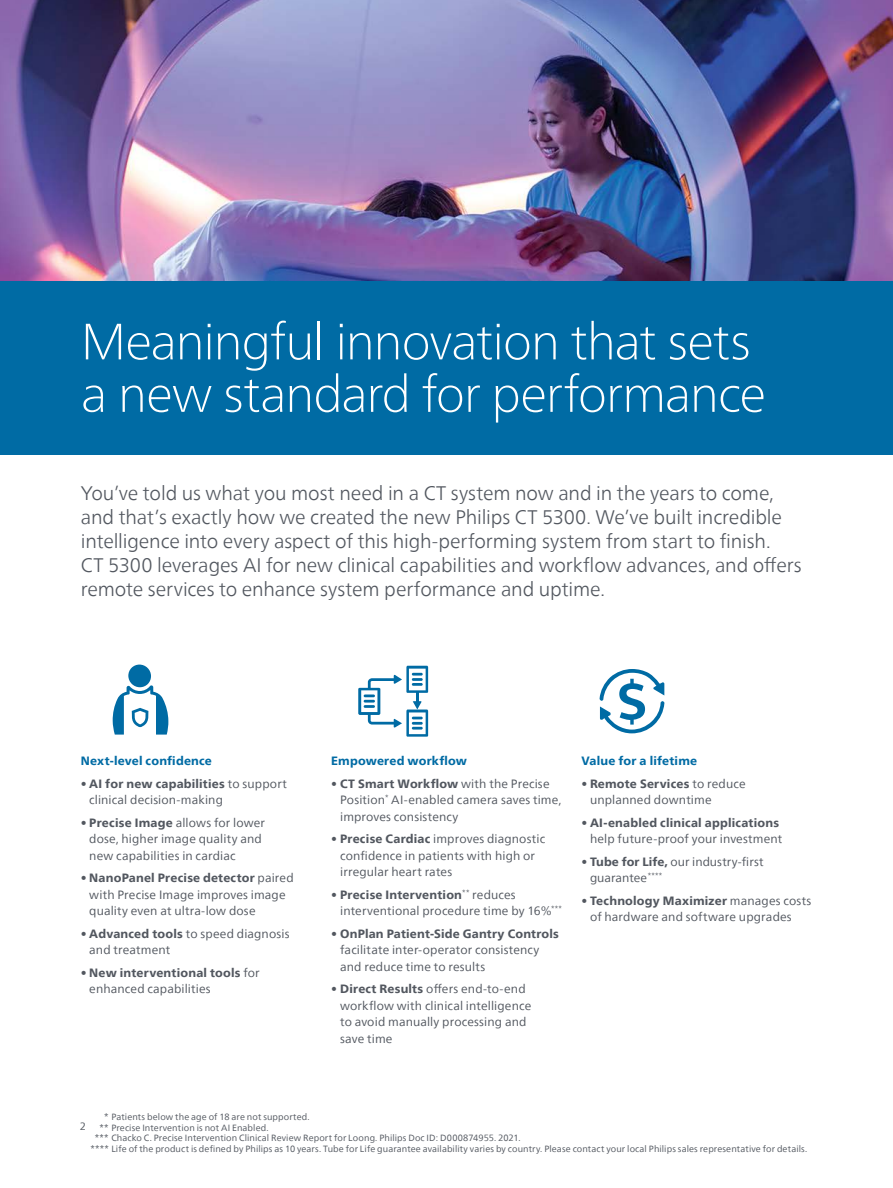
<style>
.page{position:relative;width:893px;height:1188px;background:#fff}
.page>*{position:absolute;margin:0;border:0;box-sizing:border-box;transform-origin:0 0}
.t1{font:100 51px/52.5px "Neue Frutiger World";letter-spacing:-.025em;color:#fff}
._03_Introduction{font:300 19.5px/24px "Neue Frutiger World";letter-spacing:-.01em;color:#52575f}
._01_Body_Copy_Bullets{font:12px/16.5px "Neue Frutiger World";letter-spacing:.01em;color:#52575f}
._01_Body_Copy{font:12px/16.5px "Neue Frutiger World";letter-spacing:.01em;color:#52575f}
._02_Body_Heading{font:800 12px "Neue Frutiger World";letter-spacing:.015em;color:#006ba4}
.t2{font:10.5px "Neue Frutiger World";color:#52575f}
._05_Disclaimers{font:9px "Neue Frutiger World";letter-spacing:.01em;color:#52575f}
.s1{font-weight:800}
</style>
<div class="page">
<img style="left:0;top:0;width:893px;height:282px">
<div style="left:0;top:282px;width:893px;height:173px;background:#006ba4"></div>
<svg style="left:600px;top:669px;width:65px;height:64px"></svg>
<svg style="left:358px;top:666px;width:70px;height:71px"></svg>
<svg style="left:113px;top:665px;width:55px;height:70px"></svg>
<p class="t1" style="left:81px;top:315px;width:687px">Meaningful innovation that sets a new standard for performance</p>
<p class="_03_Introduction" style="left:81px;top:481px;width:722px">You’ve told us what you most need in a CT system now and in the years to come, and that’s exactly how we created the new Philips CT 5300. We’ve built incredible intelligence into every aspect of this high-performing system from start to finish.<br>CT 5300 leverages AI for new clinical capabilities and workflow advances, and offers remote services to enhance system performance and uptime.</p>
<p class="_02_Body_Heading" style="left:81px;top:754px;width:133px">Next-level confidence</p>
<p class="_01_Body_Copy" style="left:89px;top:776px;width:199px;text-indent:-9px">• <span class="s1">AI for new capabilities</span> to support clinical decision-making</p>
<p class="_01_Body_Copy" style="left:89px;top:814px;width:177px;text-indent:-9px">• <span class="s1">Precise Image</span> allows for lower dose, higher image quality and new capabilities in cardiac</p>
<p class="_01_Body_Copy" style="left:89px;top:870px;width:206px;text-indent:-9px">• <span class="s1">NanoPanel Precise detector</span> paired with Precise Image improves image quality even at ultra-low dose</p>
<p class="_01_Body_Copy" style="left:89px;top:925px;width:202px;text-indent:-9px">• <span class="s1">Advanced tools</span> to speed diagnosis and treatment</p>
<p class="_01_Body_Copy" style="left:89px;top:964px;width:172px;text-indent:-9px">• <span class="s1">New interventional tools</span> for enhanced capabilities</p>
<p class="_02_Body_Heading" style="left:331px;top:754px;width:137px">Empowered workflow</p>
<p class="_01_Body_Copy_Bullets" style="left:340px;top:776px;width:223px;text-indent:-9px">• <span class="s1">CT Smart Workflow</span> with the Precise<br>Position<sup>*</sup> AI-enabled camera saves time, improves consistency</p>
<p class="_01_Body_Copy_Bullets" style="left:340px;top:831px;width:207px;text-indent:-9px">• <span class="s1">Precise Cardiac</span> improves diagnostic confidence in patients with high or irregular heart rates</p>
<p class="_01_Body_Copy_Bullets" style="left:340px;top:886px;width:223px;text-indent:-9px">• <span class="s1">Precise Intervention</span><sup>**</sup> reduces interventional procedure time by 16%<sup>***</sup></p>
<p class="_01_Body_Copy_Bullets" style="left:340px;top:925px;width:220px;text-indent:-9px"><span class="s1">• OnPlan Patient-Side Gantry Controls </span>facilitate inter-operator consistency and reduce time to results</p>
<p class="_01_Body_Copy_Bullets" style="left:340px;top:981px;width:193px;text-indent:-9px">• <span class="s1">Direct Results</span> offers end-to-end workflow with clinical intelligence to avoid manually processing and save time</p>
<p class="_02_Body_Heading" style="left:581px;top:754px;width:117px">Value for a lifetime</p>
<p class="_01_Body_Copy_Bullets" style="left:590px;top:776px;width:157px;text-indent:-9px">• <span class="s1">Remote Services</span> to reduce unplanned downtime</p>
<p class="_01_Body_Copy_Bullets" style="left:581px;top:814px;width:202px;text-align:right">• <span class="s1">AI-enabled clinical applications </span>help future-proof your investment</p>
<p class="_01_Body_Copy_Bullets" style="left:590px;top:853px;width:175px;text-indent:-9px">• <span class="s1">Tube for Life,</span> our industry-first guarantee<sup>****</sup></p>
<p class="_01_Body_Copy_Bullets" style="left:590px;top:892px;width:223px;text-indent:-9px">• <span class="s1">Technology Maximizer</span> manages costs of hardware and software upgrades</p>
<p class="_05_Disclaimers" style="left:104px;top:1110px;width:207px">* Patients below the age of 18 are not supported.</p>
<p class="_05_Disclaimers" style="left:99px;top:1121px;width:171px">** Precise Intervention is not AI Enabled.</p>
<p class="_05_Disclaimers" style="left:95px;top:1131px;width:427px">*** Chacko C. Precise Intervention Clinical Review Report for Loong. Philips Doc ID: D000874955. 2021.</p>
<p class="_05_Disclaimers" style="left:90px;top:1142px;width:718px">**** Life of the product is defined by Philips as 10 years. Tube for Life guarantee availability varies by country. Please contact your local Philips sales representative for details.</p>
<p class="t2" style="left:80px;top:1118px;width:8px">2</p>
</div>
